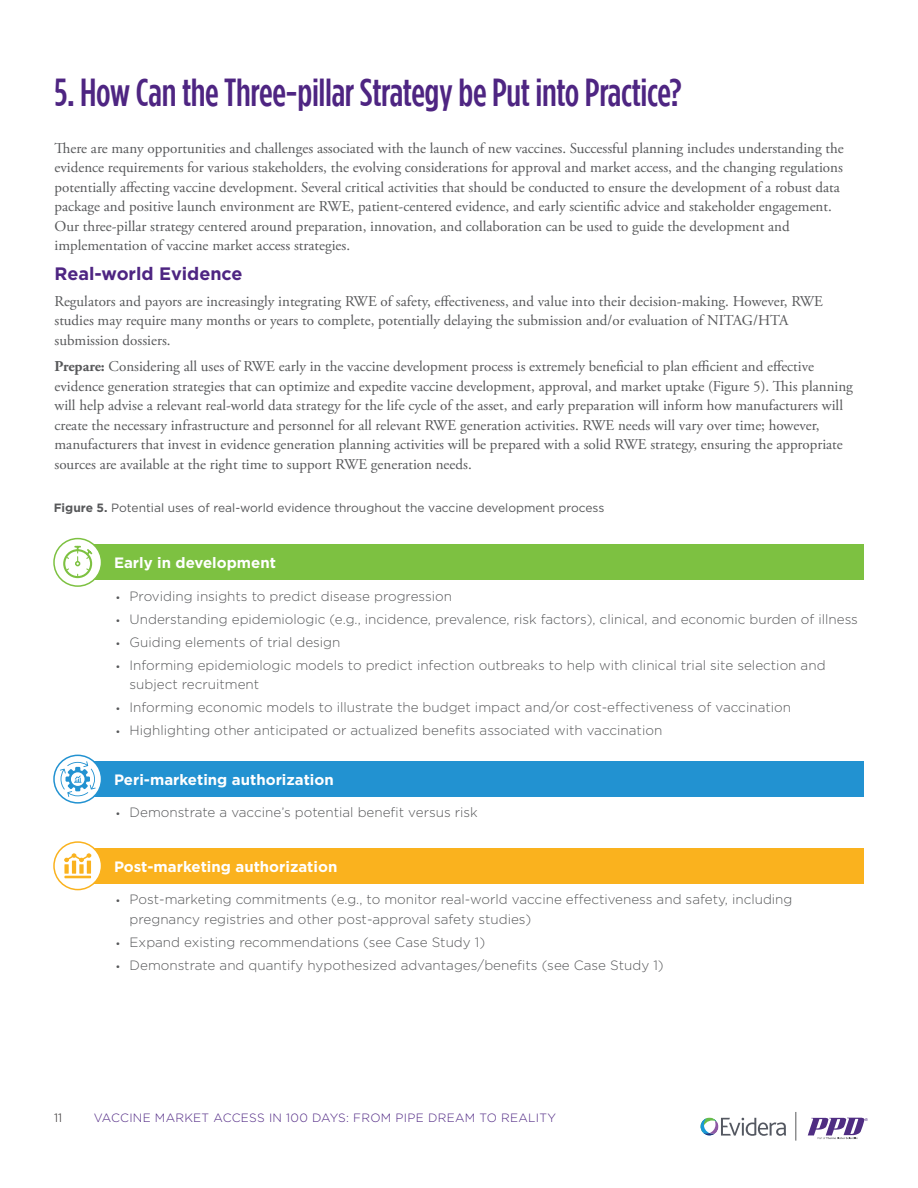
<style>
.page{position:relative;width:918px;height:1188px;background:#fff}
.page>*{position:absolute;margin:0;border:0;box-sizing:border-box;transform-origin:0 0}
.t1{font:500 39px "Gotham Condensed";letter-spacing:-.01em;color:#4e2582}
.t2{font:700 18px "Gotham";color:#4e2582}
.t3{font:15px/19.5px "Adobe Garamond Pro";color:#57585a}
.t4{font:700 15px "Gotham";color:#fff}
.t5{font:300 13.5px/19.5px "Gotham";color:#57585a}
.t6{font:12px "Gotham";color:#57585a}
.t7{font:300 12px "Gotham";letter-spacing:.025em;color:#4e2582}
.t8{font:300 12px "Gotham";color:#231f20}
.s1{font-weight:700}
.s2{font-family:"Adobe Garamond Pro";font-weight:400;font-size:9.75px}
</style>
<div class="page">
<svg style="left:700px;top:1118px;width:86px;height:18px"></svg>
<svg style="left:796px;top:1112px;width:1px;height:29px"></svg>
<svg style="left:808px;top:1118px;width:60px;height:21px"></svg>
<div style="left:94px;top:545px;width:770px;height:35px;background:#7dc141"></div>
<div style="left:94px;top:848px;width:770px;height:36px;background:#fab21e"></div>
<div style="left:94px;top:761px;width:770px;height:36px;background:#2292d1"></div>
<div style="left:54px;top:539px;width:48px;height:47px;background:#fff;border-radius:50%"></div>
<div style="left:53px;top:538px;width:49px;height:49px;border:2px solid #7dc141;border-radius:50%"></div>
<svg style="left:54px;top:842px;width:48px;height:48px"></svg>
<div style="left:53px;top:841px;width:49px;height:49px;border:2px solid #fab21e;border-radius:50%"></div>
<svg style="left:54px;top:755px;width:48px;height:48px"></svg>
<div style="left:53px;top:755px;width:49px;height:49px;border:2px solid #2292d1;border-radius:50%"></div>
<div style="left:63px;top:549px;width:29px;height:29px;border:2px solid #7dc141;border-radius:50%"></div>
<svg style="left:65px;top:545px;width:29px;height:32px"></svg>
<svg style="left:60px;top:761px;width:36px;height:36px"></svg>
<div style="left:64px;top:864px;width:5px;height:10px;background:#fab21e"></div>
<hr style="left:72px;top:861px;width:4px;height:13px;background:#fab21e">
<div style="left:79px;top:864px;width:5px;height:10px;background:#fab21e"></div>
<hr style="left:87px;top:861px;width:4px;height:13px;background:#fab21e">
<svg style="left:64px;top:853px;width:27px;height:9px"></svg>
<hr style="left:64px;top:876px;width:27px;height:2px;background:#fab21e">
<h1 class="t1" style="left:55px;top:71px;width:629px">5. How Can the Three-pillar Strategy be Put into Practice?</h1>
<p class="t3" style="left:55px;top:139px;width:791px">There are many opportunities and challenges associated with the launch of new vaccines. Successful planning includes understanding the evidence requirements for various stakeholders, the evolving considerations for approval and market access, and the changing regulations potentially affecting vaccine development. Several critical activities that should be conducted to ensure the development of a robust data package and positive launch environment are RWE, patient-centered evidence, and early scientific advice and stakeholder engagement.<br>Our three-pillar strategy centered around preparation, innovation, and collaboration can be used to guide the development and implementation of vaccine market access strategies.</p>
<p class="t2" style="left:55px;top:261px;width:190px">Real-world Evidence</p>
<p class="t3" style="left:55px;top:292px;width:770px">Regulators and payors are increasingly integrating RWE of safety, effectiveness, and value into their decision-making. However, RWE studies may require many months or years to complete, potentially delaying the submission and/or evaluation of NITAG/HTA submission dossiers.</p>
<p class="t3" style="left:55px;top:357px;width:800px"><span class="s1">Prepare:</span> Considering all uses of RWE early in the vaccine development process is extremely beneficial to plan efficient and effective evidence generation strategies that can optimize and expedite vaccine development, approval, and market uptake (Figure 5). This planning will help advise a relevant real-world data strategy for the life cycle of the asset, and early preparation will inform how manufacturers will create the necessary infrastructure and personnel for all relevant RWE generation activities. RWE needs will vary over time; however, manufacturers that invest in evidence generation planning activities will be prepared with a solid RWE strategy, ensuring the appropriate sources are available at the right time to support RWE generation needs.</p>
<p class="t6" style="left:54px;top:500px;width:552px"><span class="s1">Figure 5.</span> Potential uses of real-world evidence throughout the vaccine development process</p>
<p class="t4" style="left:114px;top:553px;width:163px">Early in development</p>
<p class="t5" style="left:116px;top:586px;width:338px"><span class="s2">•</span> Providing insights to predict disease progression</p>
<p class="t5" style="left:116px;top:609px;width:743px"><span class="s2">•</span> Understanding epidemiologic (e.g., incidence, prevalence, risk factors), clinical, and economic burden of illness</p>
<p class="t5" style="left:116px;top:632px;width:226px"><span class="s2">•</span> Guiding elements of trial design</p>
<p class="t5" style="left:130px;top:655px;width:697px;text-indent:-14px"><span class="s2">•</span> Informing epidemiologic models to predict infection outbreaks to help with clinical trial site selection and subject recruitment</p>
<p class="t5" style="left:116px;top:697px;width:676px"><span class="s2">•</span> Informing economic models to illustrate the budget impact and/or cost-effectiveness of vaccination</p>
<p class="t5" style="left:116px;top:720px;width:548px"><span class="s2">•</span> Highlighting other anticipated or actualized benefits associated with vaccination</p>
<p class="t4" style="left:114px;top:770px;width:221px">Peri-marketing authorization</p>
<p class="t5" style="left:116px;top:803px;width:363px"><span class="s2">•</span> Demonstrate a vaccine’s potential benefit versus risk</p>
<p class="t4" style="left:114px;top:857px;width:225px">Post-marketing authorization</p>
<p class="t5" style="left:130px;top:889px;width:664px;text-indent:-14px"><span class="s2">•</span> Post-marketing commitments (e.g., to monitor real-world vaccine effectiveness and safety, including pregnancy registries and other post-approval safety studies)</p>
<p class="t5" style="left:116px;top:932px;width:371px"><span class="s2">•</span> Expand existing recommendations (see Case Study 1)</p>
<p class="t5" style="left:116px;top:955px;width:549px"><span class="s2">•</span> Demonstrate and quantify hypothesized advantages/benefits (see Case Study 1)</p>
<p class="t8" style="left:54px;top:1111px;width:10px">11</p>
<p class="t7" style="left:94px;top:1110px;width:464px">VACCINE MARKET ACCESS IN 100 DAYS: FROM PIPE DREAM TO REALITY</p>
</div>
